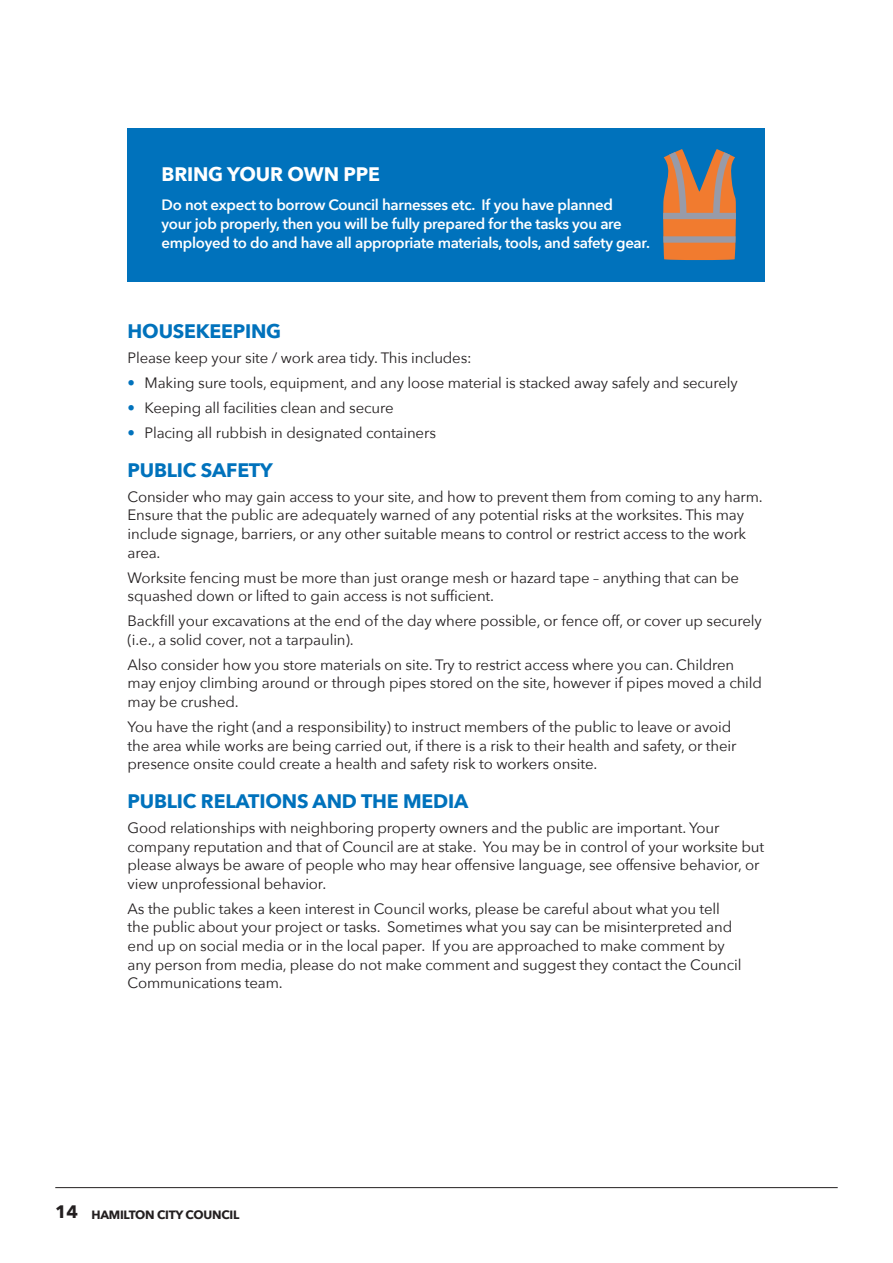
<style>
.page{position:relative;width:893px;height:1263px;background:#fff}
.page>*{position:absolute;margin:0;border:0;box-sizing:border-box;transform-origin:0 0}
.Sub_subheading{font:700 19.5px "Avenir Next";letter-spacing:-.01em;color:#0072bc}
.Sub_subheading-2{font:700 19.5px "Avenir Next";letter-spacing:-.01em;color:#fff}
.Body{font:15px/18.6px "Avenir Next";letter-spacing:-.01em;color:#231f20}
.Body_bold{font:600 15px/18.6px "Avenir Next";letter-spacing:-.02em;color:#fff}
.t1{font:700 12px "Avenir Next";letter-spacing:-.02em;color:#231f20}
.s1{color:#0072bc}
.s2{font-size:18px}
</style>
<div class="page">
<div style="left:128px;top:128px;width:637px;height:154px;background:#0072bc"></div>
<svg style="left:663px;top:149px;width:73px;height:111px;background:#b9805e"></svg>
<hr style="left:55px;top:1187px;width:783px;height:1px;background:#231f20">
<p class="Sub_subheading-2" style="left:162px;top:157px;width:220px">BRING YOUR OWN PPE</p>
<p class="Body_bold" style="left:162px;top:195px;width:490px">Do not expect to borrow Council harnesses etc. If you have planned<br>your job properly, then you will be fully prepared for the tasks you are employed to do and have all appropriate materials, tools, and safety gear.</p>
<p class="Sub_subheading" style="left:128px;top:314px;width:155px">HOUSEKEEPING</p>
<p class="Body" style="left:128px;top:348px;width:346px">Please keep your site / work area tidy. This includes:</p>
<p class="Body" style="left:128px;top:373px;width:612px"><span class="s1">•</span> Making sure tools, equipment, and any loose material is stacked away safely and securely</p>
<p class="Body" style="left:128px;top:398px;width:268px"><span class="s1">•</span> Keeping all facilities clean and secure</p>
<p class="Body" style="left:128px;top:423px;width:310px"><span class="s1">•</span> Placing all rubbish in designated containers</p>
<p class="Sub_subheading" style="left:128px;top:453px;width:147px">PUBLIC SAFETY</p>
<p class="Body" style="left:128px;top:487px;width:637px">Consider who may gain access to your site, and how to prevent them from coming to any harm.<br>Ensure that the public are adequately warned of any potential risks at the worksites. This may include signage, barriers, or any other suitable means to control or restrict access to the work area.</p>
<p class="Body" style="left:128px;top:567px;width:613px">Worksite fencing must be more than just orange mesh or hazard tape – anything that can be squashed down or lifted to gain access is not sufficient.</p>
<p class="Body" style="left:128px;top:611px;width:636px">Backfill your excavations at the end of the day where possible, or fence off, or cover up securely (i.e., a solid cover, not a tarpaulin).</p>
<p class="Body" style="left:128px;top:654px;width:636px">Also consider how you store materials on site. Try to restrict access where you can. Children may enjoy climbing around or through pipes stored on the site, however if pipes moved a child may be crushed.</p>
<p class="Body" style="left:128px;top:717px;width:610px">You have the right (and a responsibility) to instruct members of the public to leave or avoid the area while works are being carried out, if there is a risk to their health and safety, or their presence onsite could create a health and safety risk to workers onsite.</p>
<p class="Sub_subheading" style="left:128px;top:784px;width:342px">PUBLIC RELATIONS AND THE MEDIA</p>
<p class="Body" style="left:128px;top:818px;width:638px">Good relationships with neighboring property owners and the public are important. Your company reputation and that of Council are at stake. You may be in control of your worksite but please always be aware of people who may hear offensive language, see offensive behavior, or view unprofessional behavior.</p>
<p class="Body" style="left:128px;top:899px;width:615px">As the public takes a keen interest in Council works, please be careful about what you tell the public about your project or tasks. Sometimes what you say can be misinterpreted and end up on social media or in the local paper. If you are approached to make comment by any person from media, please do not make comment and suggest they contact the Council Communications team.</p>
<p class="t1" style="left:55px;top:1204px;width:186px"><span class="s2">14</span> HAMILTON CITY COUNCIL</p>
</div>
